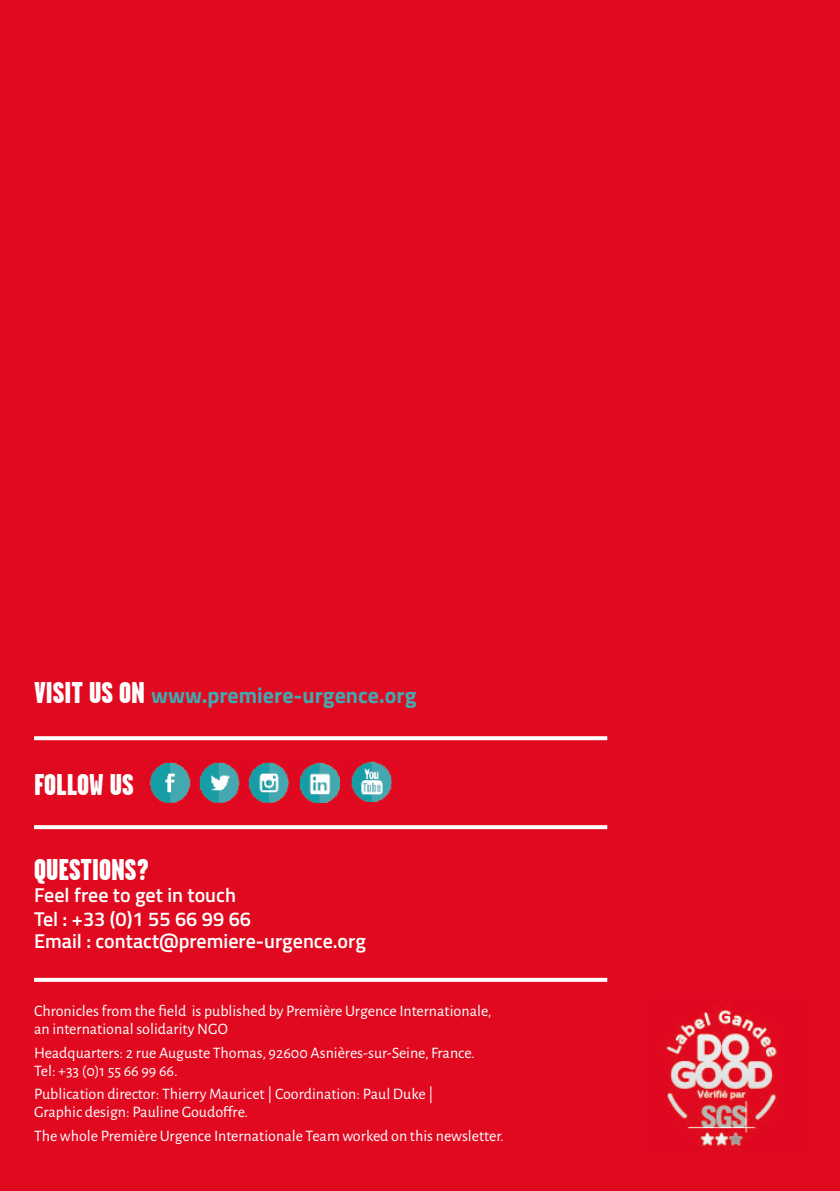
<style>
.page{position:relative;width:840px;height:1191px;background:#fff}
.page>*{position:absolute;margin:0;border:0;box-sizing:border-box;transform-origin:0 0}
.t1{font:900 30px "Garage Gothic";color:#fff}
.t2{font:700 22px "Titillium Web";color:#43a8af}
.t3{font:600 20px/24px "Titillium Web";color:#fff}
.t4{font:16px/18px "Alegreya Sans";color:#fff}
.s1{font-family:"Garage Gothic";font-weight:900;font-size:30px;color:#fff}
</style>
<div class="page">
<img style="left:839px;top:0;width:1px;height:437px">
<svg style="left:839px;top:437px;width:1px;height:754px"></svg>
<div style="left:0;top:0;width:839px;height:1191px;background:#e00920"></div>
<img style="left:666px;top:1007px;width:113px;height:144px">
<svg style="left:34px;top:977px;width:573px;height:4px;background:#f8cacf"></svg>
<svg style="left:34px;top:825px;width:573px;height:4px;background:#fdf5f6"></svg>
<img style="left:149px;top:762px;width:190px;height:40px">
<img style="left:293px;top:762px;width:1px;height:40px">
<img style="left:351px;top:761px;width:42px;height:41px">
<svg style="left:34px;top:736px;width:573px;height:4px;background:#fdf1f3"></svg>
<h2 class="t2" style="left:34px;top:678px;width:383px"><span class="s1">VISIT US ON</span> www.premiere-urgence.org</h2>
<h1 class="t1" style="left:34px;top:767px;width:101px">FOLLOW US</h1>
<h1 class="t1" style="left:34px;top:853px;width:116px">QUESTIONS?</h1>
<p class="t3" style="left:34px;top:882px;width:218px">Feel free to get in touch<br>Tel : +33 (0)1 55 66 99 66</p>
<p class="t3" style="left:34px;top:928px;width:333px">Email : contact@premiere-urgence.org</p>
<p class="t4" style="left:34px;top:1001px;width:458px">Chronicles from the field is published by Première Urgence Internationale, an international solidarity NGO</p>
<p class="t4" style="left:34px;top:1042px;width:442px">Headquarters: 2 rue Auguste Thomas, 92600 Asnières-sur-Seine, France.<br>Tel: +33 (0)1 55 66 99 66.</p>
<p class="t4" style="left:34px;top:1084px;width:400px">Publication director: Thierry Mauricet | Coordination: Paul Duke |<br>Graphic design: Pauline Goudoffre.</p>
<p class="t4" style="left:34px;top:1126px;width:471px">The whole Première Urgence Internationale Team worked on this newsletter.</p>
</div>
